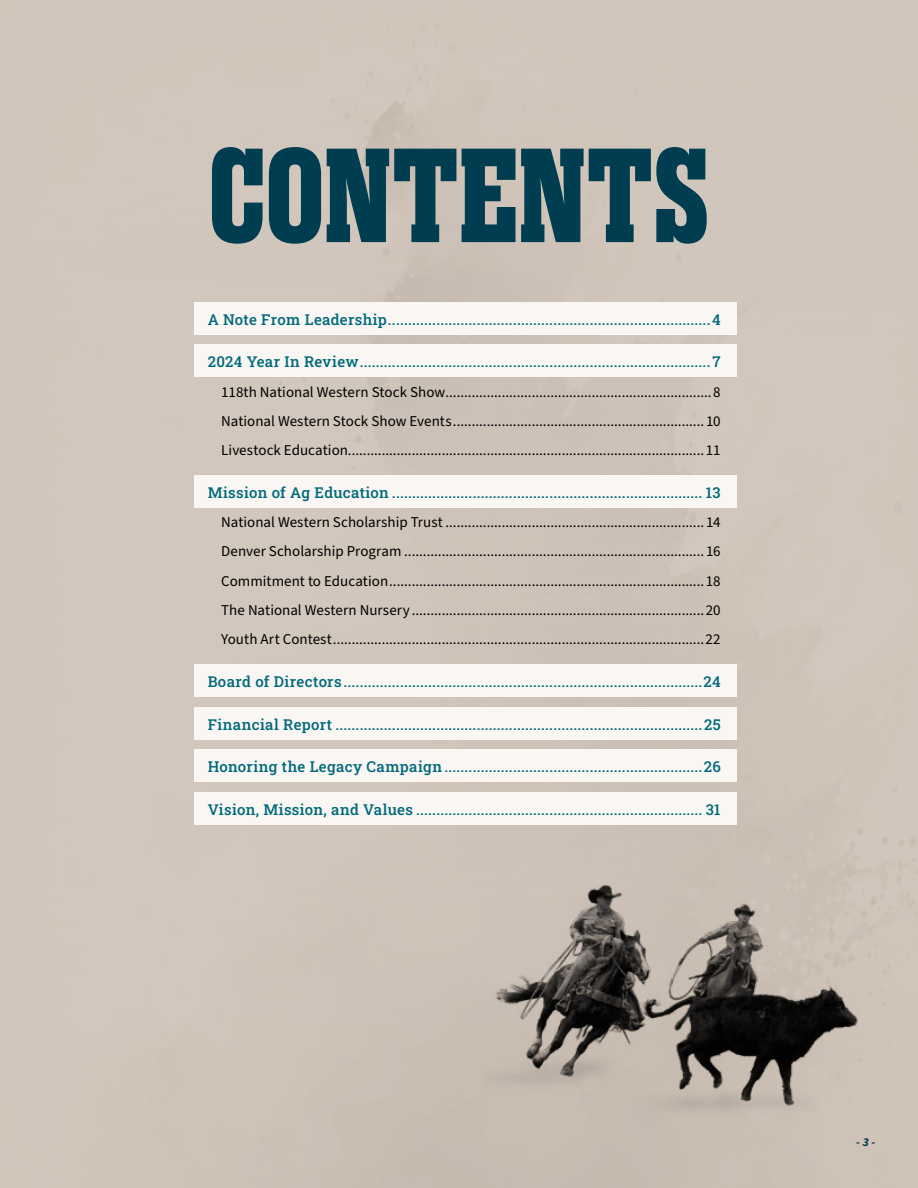
<style>
.page{position:relative;width:918px;height:1188px;background:#fff}
.page>*{position:absolute;margin:0;border:0;box-sizing:border-box;transform-origin:0 0}
.section_title{font:700 133.5px "Rama Slab E";letter-spacing:.015em;color:#003d50}
.t1{font:15px "Source Sans Pro";color:#000}
.t2{font:500 15px "Roboto Slab";letter-spacing:.025em;color:#00697a}
.t3{font:italic 700 12px "Source Sans Pro";color:#003d50}
</style>
<div class="page">
<img style="left:0;top:0;width:1px;height:1188px">
<div style="left:194px;top:302px;width:543px;height:32px;background:#f9f6f3"></div>
<div style="left:194px;top:345px;width:543px;height:32px;background:#f9f6f3"></div>
<div style="left:194px;top:475px;width:543px;height:33px;background:#f9f6f3"></div>
<div style="left:194px;top:664px;width:543px;height:33px;background:#f9f6f3"></div>
<div style="left:194px;top:707px;width:543px;height:32px;background:#f9f6f3"></div>
<div style="left:194px;top:750px;width:543px;height:32px;background:#f9f6f3"></div>
<div style="left:194px;top:793px;width:543px;height:32px;background:#f9f6f3"></div>
<img style="left:482px;top:747px;width:401px;height:441px">
<p class="section_title" style="left:209px;top:120px;width:501px">CONTENTS</p>
<p class="t2" style="left:208px;top:309px;width:514px">A Note From Leadership................................................................................4</p>
<p class="t2" style="left:208px;top:352px;width:515px">2024 Year In Review....................................................................................... 7</p>
<p class="t1" style="left:221px;top:382px;width:501px">118th National Western Stock Show.......................................................................8</p>
<p class="t1" style="left:221px;top:411px;width:501px">National Western Stock Show Events...................................................................10</p>
<p class="t1" style="left:221px;top:440px;width:501px">Livestock Education...............................................................................................11</p>
<p class="t2" style="left:208px;top:482px;width:515px">Mission of Ag Education ............................................................................. 13</p>
<p class="t1" style="left:221px;top:512px;width:501px">National Western Scholarship Trust ..................................................................... 14</p>
<p class="t1" style="left:221px;top:541px;width:501px">Denver Scholarship Program ................................................................................ 16</p>
<p class="t1" style="left:221px;top:571px;width:501px">Commitment to Education....................................................................................18</p>
<p class="t1" style="left:221px;top:600px;width:501px">The National Western Nursery ..............................................................................20</p>
<p class="t1" style="left:221px;top:629px;width:501px">Youth Art Contest...................................................................................................22</p>
<p class="t2" style="left:208px;top:671px;width:515px">Board of Directors .........................................................................................24</p>
<p class="t2" style="left:208px;top:714px;width:515px">Financial Report ...........................................................................................25</p>
<p class="t2" style="left:208px;top:757px;width:515px">Honoring the Legacy Campaign................................................................26</p>
<p class="t2" style="left:208px;top:799px;width:514px">Vision, Mission, and Values ....................................................................... 31</p>
<p class="t3" style="left:856px;top:1134px;width:21px">- 3 -</p>
</div>
